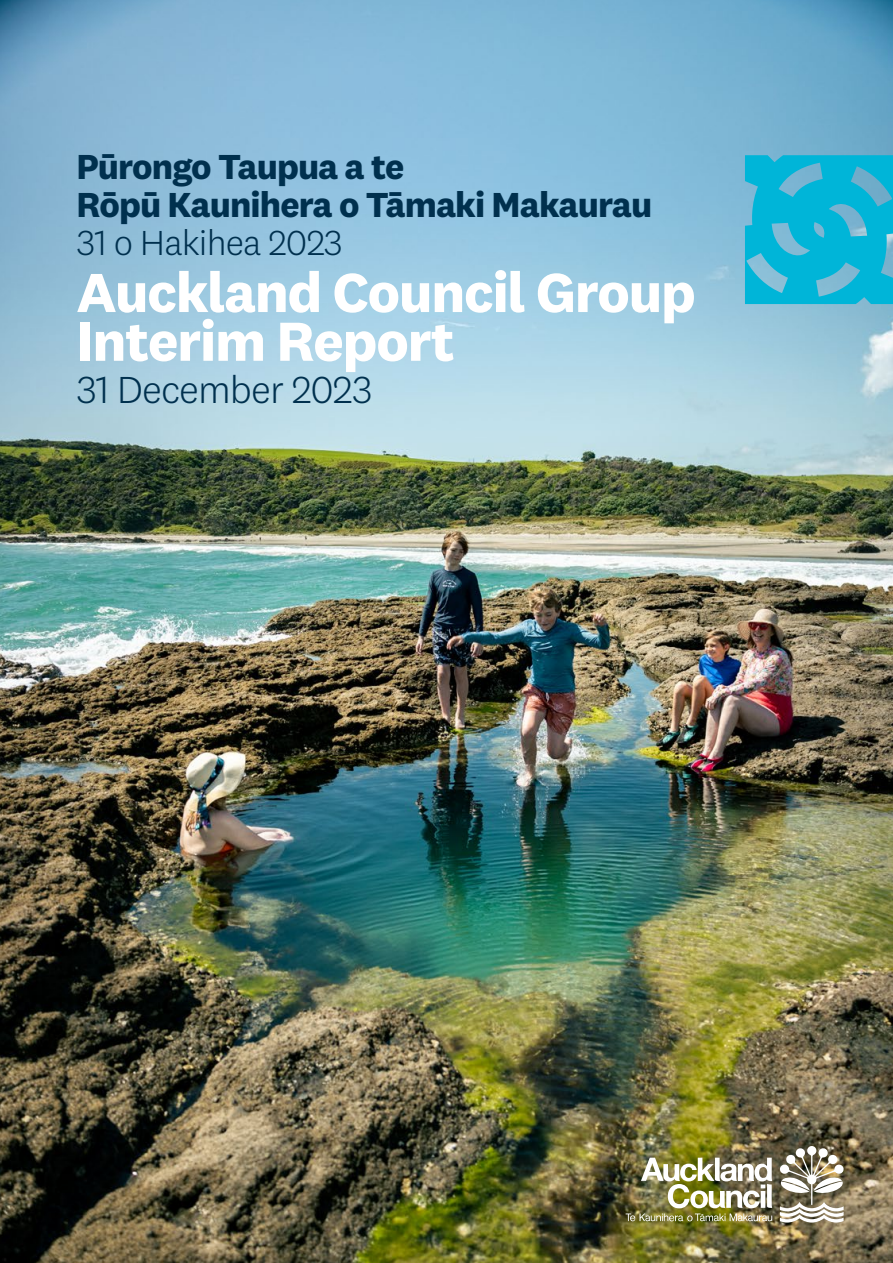
<style>
.page{position:relative;width:893px;height:1263px;background:#fff}
.page>*{position:absolute;margin:0;border:0;box-sizing:border-box;transform-origin:0 0}
.Cover_H1_-_Main{font:700 57px/48.8px "National 2";letter-spacing:-.02em;color:#fff}
.Cover_-_H1_-_English{font:300 39px "National 2";letter-spacing:-.025em;color:#00304e}
.Cover_H1_-_Te_Reo{font:700 36px "National 2";letter-spacing:-.025em;color:#00304e}
.Cover_H1_-_Te_Reo-2{font:300 36px "National 2";letter-spacing:-.025em;color:#00304e}
</style>
<div class="page">
<img style="left:0;top:0;width:893px;height:1263px">
<img style="left:779px;top:1146px;width:65px;height:76px">
<img style="left:626px;top:1158px;width:146px;height:63px">
<svg style="left:745px;top:155px;width:148px;height:149px;background:#1cb5d6"></svg>
<p class="Cover_H1_-_Te_Reo" style="left:77px;top:145px;width:329px">Pūrongo Taupua a te</p>
<p class="Cover_H1_-_Te_Reo" style="left:77px;top:182px;width:577px">Rōpū Kaunihera o Tāmaki Makaurau</p>
<p class="Cover_H1_-_Te_Reo-2" style="left:77px;top:222px;width:268px">31 o Hakihea 2023</p>
<p class="Cover_H1_-_Main" style="left:77px;top:267px;width:621px">Auckland Council Group<br>Interim Report</p>
<p class="Cover_-_H1_-_English" style="left:77px;top:368px;width:297px">31 December 2023</p>
</div>
